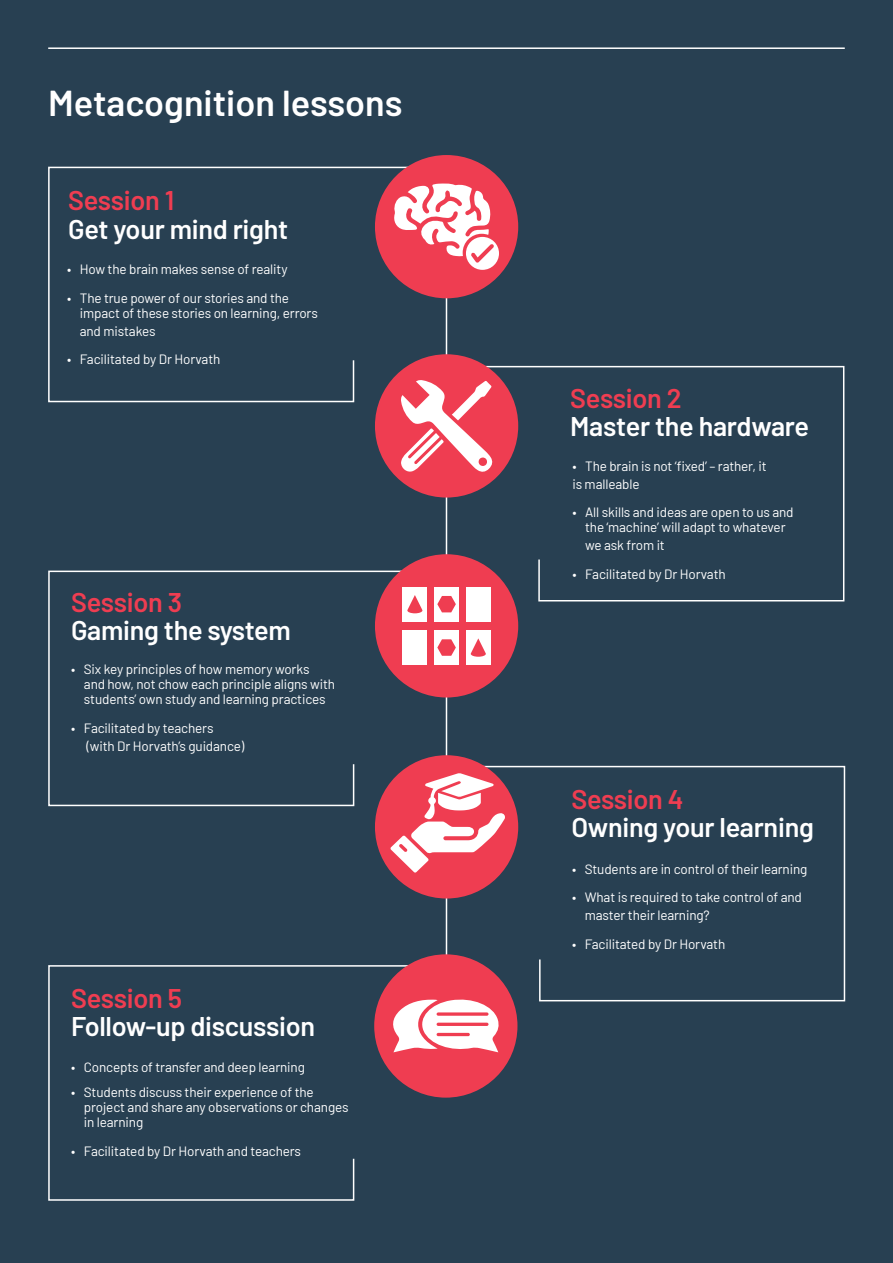
<style>
.page{position:relative;width:893px;height:1263px;background:#284052}
.page>*{position:absolute;margin:0;border:0;box-sizing:border-box;transform-origin:0 0}
.t1{font:600 36px "Barlow";color:#fff}
.t2{font:600 27px "Barlow";letter-spacing:-.01em;color:#fff}
.t3{font:600 27px "Barlow";letter-spacing:-.01em;color:#ef3d51}
.t4{font:13.5px/15px "Barlow";letter-spacing:-.01em;color:#fff}
</style>
<div class="page">
<svg style="left:48px;top:965px;width:366px;height:236px"></svg>
<hr style="left:446px;top:183px;width:1px;height:786px;background:#fff">
<svg style="left:48px;top:166px;width:380px;height:237px"></svg>
<svg style="left:48px;top:570px;width:366px;height:237px"></svg>
<svg style="left:463px;top:365px;width:382px;height:237px"></svg>
<svg style="left:464px;top:765px;width:382px;height:237px"></svg>
<div style="left:375px;top:155px;width:143px;height:143px;background:#ef3d51;border-radius:50%"></div>
<svg style="left:394px;top:183px;width:105px;height:87px"></svg>
<div style="left:375px;top:354px;width:143px;height:143px;background:#ef3d51;border-radius:50%"></div>
<div style="left:375px;top:554px;width:143px;height:143px;background:#ef3d51;border-radius:50%"></div>
<div style="left:375px;top:755px;width:143px;height:143px;background:#ef3d51;border-radius:50%"></div>
<div style="left:374px;top:954px;width:143px;height:143px;background:#ef3d51;border-radius:50%"></div>
<svg style="left:401px;top:380px;width:92px;height:92px"></svg>
<div style="left:403px;top:587px;width:24px;height:34px;background:#fff"></div>
<div style="left:435px;top:587px;width:24px;height:34px;background:#fff"></div>
<div style="left:466px;top:587px;width:24px;height:34px;background:#fff"></div>
<div style="left:403px;top:630px;width:24px;height:35px;background:#fff"></div>
<div style="left:435px;top:630px;width:24px;height:35px;background:#fff"></div>
<div style="left:466px;top:630px;width:24px;height:35px;background:#fff"></div>
<svg style="left:437px;top:596px;width:19px;height:16px"></svg>
<svg style="left:437px;top:639px;width:19px;height:17px"></svg>
<svg style="left:471px;top:638px;width:15px;height:19px"></svg>
<svg style="left:407px;top:595px;width:15px;height:18px"></svg>
<svg style="left:390px;top:773px;width:116px;height:99px"></svg>
<svg style="left:393px;top:999px;width:106px;height:53px"></svg>
<hr style="left:48px;top:47px;width:797px;height:2px;background:#fff">
<h1 class="t1" style="left:48px;top:77px;width:356px">Metacognition lessons</h1>
<h2 class="t3" style="left:68px;top:180px;width:108px">Session 1</h2>
<h2 class="t2" style="left:68px;top:209px;width:222px">Get your mind right</h2>
<p class="t4" style="left:67px;top:261px;width:222px">• How the brain makes sense of reality</p>
<p class="t4" style="left:80px;top:289px;width:239px;text-indent:-13px">• The true power of our stories and the impact of these stories on learning, errors</p>
<p class="t4" style="left:80px;top:322px;width:77px">and mistakes</p>
<p class="t4" style="left:67px;top:351px;width:155px">• Facilitated by Dr Horvath</p>
<h2 class="t3" style="left:71px;top:582px;width:112px">Session 3</h2>
<h2 class="t2" style="left:71px;top:611px;width:221px">Gaming the system</h2>
<p class="t4" style="left:84px;top:661px;width:253px;text-indent:-13px">• Six key principles of how memory works<br>and how, not chow each principle aligns with students’ own study and learning practices</p>
<p class="t4" style="left:86px;top:718px;width:159px;line-height:18px;text-indent:-15px">• Facilitated by teachers (with Dr Horvath’s guidance)</p>
<h2 class="t3" style="left:71px;top:978px;width:112px">Session 5</h2>
<h2 class="t2" style="left:71px;top:1007px;width:246px">Follow-up discussion</h2>
<p class="t4" style="left:71px;top:1058px;width:235px">• Concepts of transfer and deep learning</p>
<p class="t4" style="left:84px;top:1084px;width:266px;text-indent:-13px">• Students discuss their experience of the project and share any observations or changes in learning</p>
<p class="t4" style="left:71px;top:1142px;width:231px">• Facilitated by Dr Horvath and teachers</p>
<h2 class="t3" style="left:570px;top:378px;width:113px">Session 2</h2>
<h2 class="t2" style="left:570px;top:407px;width:240px">Master the hardware</h2>
<p class="t4" style="left:572px;top:456px;width:196px;line-height:18px">• The brain is not ‘fixed’ – rather, it is malleable</p>
<p class="t4" style="left:572px;top:504px;width:223px;text-align:center">• All skills and ideas are open to us and the ‘machine’ will adapt to whatever</p>
<p class="t4" style="left:585px;top:537px;width:81px">we ask from it</p>
<p class="t4" style="left:572px;top:565px;width:155px">• Facilitated by Dr Horvath</p>
<h2 class="t3" style="left:571px;top:779px;width:114px">Session 4</h2>
<h2 class="t2" style="left:571px;top:808px;width:244px">Owning your learning</h2>
<p class="t4" style="left:572px;top:860px;width:237px">• Students are in control of their learning</p>
<p class="t4" style="left:585px;top:887px;width:219px;line-height:18px;text-indent:-13px">• What is required to take control of and master their learning?</p>
<p class="t4" style="left:572px;top:935px;width:155px">• Facilitated by Dr Horvath</p>
</div>
